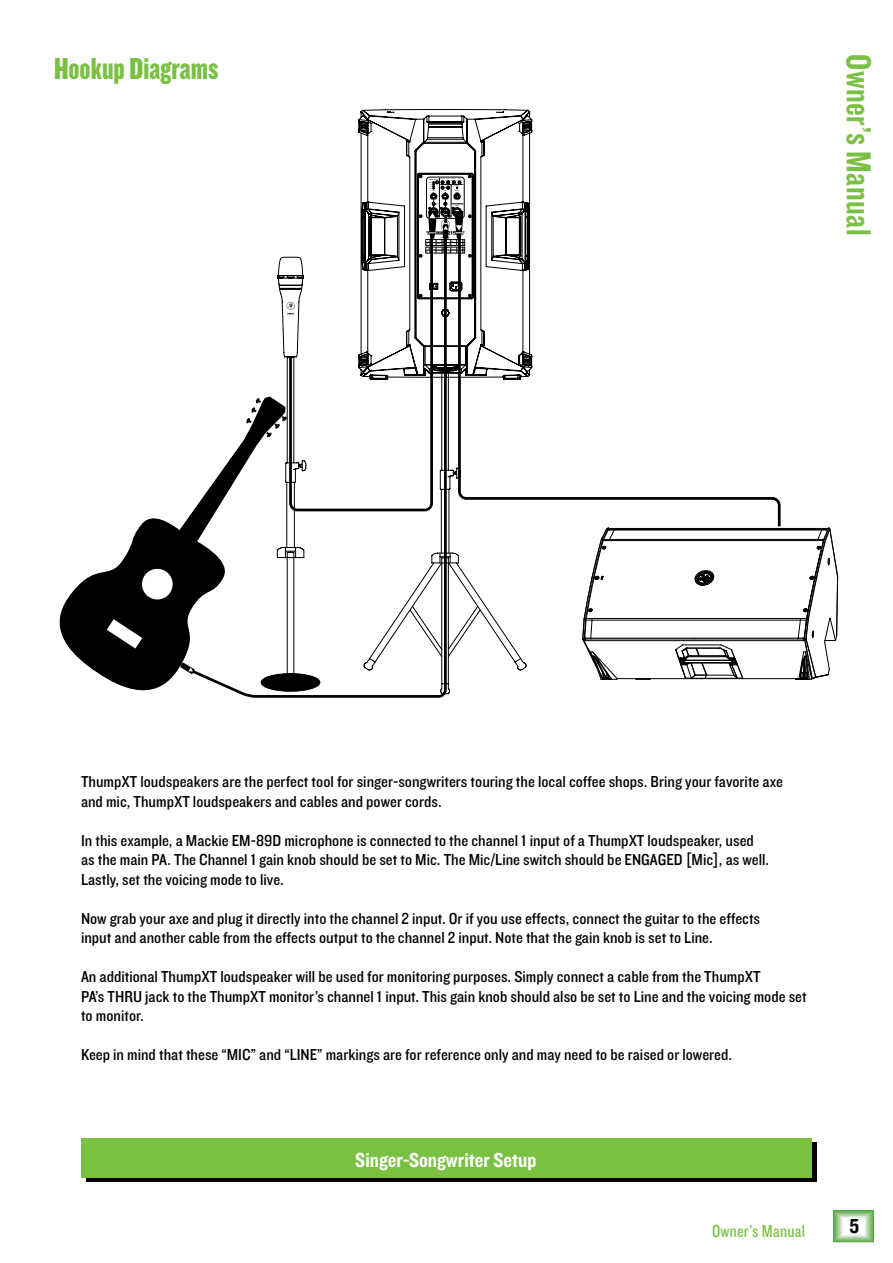
<style>
.page{position:relative;width:893px;height:1263px;background:#fff}
.page>*{position:absolute;margin:0;border:0;box-sizing:border-box;transform-origin:0 0}
.t1{font:36px "Knockout 49 Liteweight";letter-spacing:.015em;color:#7ac143}
.t2{font:31.5px "Knockout 69 Full Liteweight";color:#7ac143}
.t3{font:21px "Knockout 50 Welterweight";color:#fff}
.t4{font:21px "Knockout 50 Welterweight";color:#000}
.t5{font:18px "Knockout 29 Junior Ltweight";letter-spacing:.015em;color:#7ac143}
.t6{font:16.5px/19.5px "Knockout 30 Junior Welterwt";color:#000}
.t7{font:600 1.5px "Proxima Nova";color:#000}
</style>
<div class="page">
<div style="left:834px;top:1211px;width:40px;height:31px;border:1px solid #4baa43"></div>
<div style="left:834px;top:1211px;width:39px;height:31px;border:1px solid #4eab44"></div>
<div style="left:834px;top:1211px;width:39px;height:30px;border:1px solid #5eaf4f"></div>
<div style="left:835px;top:1212px;width:38px;height:29px;border:1px solid #60b050"></div>
<div style="left:835px;top:1212px;width:37px;height:29px;border:1px solid #68b357"></div>
<div style="left:835px;top:1212px;width:37px;height:28px;border:1px solid #70b65f"></div>
<div style="left:836px;top:1212px;width:36px;height:28px;border:1px solid #72b661"></div>
<div style="left:836px;top:1212px;width:35px;height:28px;border:1px solid #75b864"></div>
<div style="left:836px;top:1213px;width:35px;height:27px;border:1px solid #7ebc6f"></div>
<div style="left:836px;top:1213px;width:35px;height:26px;border:1px solid #81bd72"></div>
<div style="left:837px;top:1213px;width:34px;height:26px;border:1px solid #83bd74"></div>
<div style="left:837px;top:1213px;width:33px;height:26px;border:1px solid #8ac17c"></div>
<div style="left:837px;top:1214px;width:33px;height:25px;border:1px solid #92c484"></div>
<div style="left:838px;top:1214px;width:32px;height:25px;border:1px solid #94c586"></div>
<div style="left:838px;top:1214px;width:31px;height:25px;border:1px solid #94c586"></div>
<div style="left:838px;top:1214px;width:31px;height:24px;border:1px solid #a1cb93"></div>
<div style="left:838px;top:1215px;width:31px;height:23px;border:1px solid #a3cc95"></div>
<div style="left:839px;top:1215px;width:30px;height:23px;border:1px solid #a4cd96"></div>
<div style="left:839px;top:1215px;width:29px;height:23px;border:1px solid #abd09e"></div>
<div style="left:839px;top:1215px;width:29px;height:22px;border:1px solid #b3d5a7"></div>
<div style="left:840px;top:1215px;width:28px;height:22px;border:1px solid #b5d6aa"></div>
<div style="left:840px;top:1215px;width:27px;height:22px;border:1px solid #b7d6ab"></div>
<div style="left:840px;top:1216px;width:27px;height:21px;border:1px solid #c1dcb7"></div>
<div style="left:840px;top:1216px;width:27px;height:20px;border:1px solid #c5debb"></div>
<div style="left:841px;top:1216px;width:26px;height:20px;border:1px solid #c7dfbe"></div>
<div style="left:841px;top:1216px;width:25px;height:20px;border:1px solid #cee3c6"></div>
<div style="left:841px;top:1217px;width:25px;height:19px;border:1px solid #d6e8d0"></div>
<div style="left:842px;top:1217px;width:24px;height:19px;border:1px solid #d8e8d2"></div>
<div style="left:842px;top:1217px;width:23px;height:19px;border:1px solid #d8e9d3"></div>
<div style="left:842px;top:1217px;width:23px;height:18px;border:1px solid #e5f0e0"></div>
<div style="left:842px;top:1218px;width:23px;height:17px;border:1px solid #e8f2e5"></div>
<hr style="left:609px;top:528px;width:219px;height:1px;background:#010101">
<hr style="left:586px;top:639px;width:217px;height:1px;background:#010101">
<hr style="left:743px;top:678px;width:56px;height:1px;background:#010101">
<hr style="left:585px;top:640px;width:219px;height:1px;background:#010101">
<hr style="left:617px;top:678px;width:68px;height:1px;background:#010101">
<hr style="left:718px;top:530px;width:104px;height:1px;background:#010101">
<hr style="left:614px;top:530px;width:104px;height:1px;background:#010101">
<hr style="left:609px;top:539px;width:209px;height:1px;background:#010101">
<hr style="left:609px;top:540px;width:208px;height:1px;background:#010101">
<hr style="left:592px;top:618px;width:209px;height:1px;background:#010101">
<hr style="left:591px;top:638px;width:103px;height:1px;background:#010101">
<hr style="left:694px;top:638px;width:104px;height:1px;background:#010101">
<hr style="left:592px;top:620px;width:208px;height:1px;background:#010101">
<svg style="left:636px;top:679px;width:15px;height:1px"></svg>
<svg style="left:675px;top:645px;width:68px;height:34px"></svg>
<hr style="left:614px;top:529px;width:208px;height:1px;background:#010101">
<svg style="left:795px;top:528px;width:43px;height:152px"></svg>
<svg style="left:695px;top:570px;width:19px;height:15px"></svg>
<svg style="left:582px;top:529px;width:36px;height:151px"></svg>
<svg style="left:359px;top:109px;width:173px;height:125px"></svg>
<svg style="left:59px;top:174px;width:468px;height:524px"></svg>
<svg style="left:457px;top:234px;width:324px;height:295px"></svg>
<svg style="left:86px;top:1143px;width:731px;height:39px;fill:#000"></svg>
<div style="left:81px;top:1138px;width:731px;height:39px;background:#7ac143"></div>
<h2 class="t2" style="left:54px;top:49px;width:166px">Hookup Diagrams</h2>
<p class="t7" style="left:455px;top:199px;width:3px">∞</p>
<h1 class="t1" style="left:881px;top:54px;width:183px;rotate:90deg">Owner’s Manual</h1>
<p class="t6" style="left:81px;top:771px;width:703px">ThumpXT loudspeakers are the perfect tool for singer-songwriters touring the local coffee shops. Bring your favorite axe and mic, ThumpXT loudspeakers and cables and power cords.</p>
<p class="t6" style="left:81px;top:830px;width:690px">In this example, a Mackie EM-89D microphone is connected to the channel 1 input of a ThumpXT loudspeaker, used as the main PA. The Channel 1 gain knob should be set to Mic. The Mic/Line switch should be ENGAGED [Mic], as well.<br>Lastly, set the voicing mode to live.</p>
<p class="t6" style="left:81px;top:908px;width:681px">Now grab your axe and plug it directly into the channel 2 input. Or if you use effects, connect the guitar to the effects input and another cable from the effects output to the channel 2 input. Note that the gain knob is set to Line.</p>
<p class="t6" style="left:81px;top:966px;width:727px">An additional ThumpXT loudspeaker will be used for monitoring purposes. Simply connect a cable from the ThumpXT<br>PA’s THRU jack to the ThumpXT monitor’s channel 1 input. This gain knob should also be set to Line and the voicing mode set to monitor.</p>
<p class="t6" style="left:81px;top:1044px;width:653px">Keep in mind that these “MIC” and “LINE” markings are for reference only and may need to be raised or lowered.</p>
<p class="t3" style="left:355px;top:1146px;width:183px">Singer-Songwriter Setup</p>
<p class="t5" style="left:712px;top:1220px;width:94px">Owner’s Manual</p>
<p class="t4" style="left:849px;top:1212px;width:11px">5</p>
</div>
